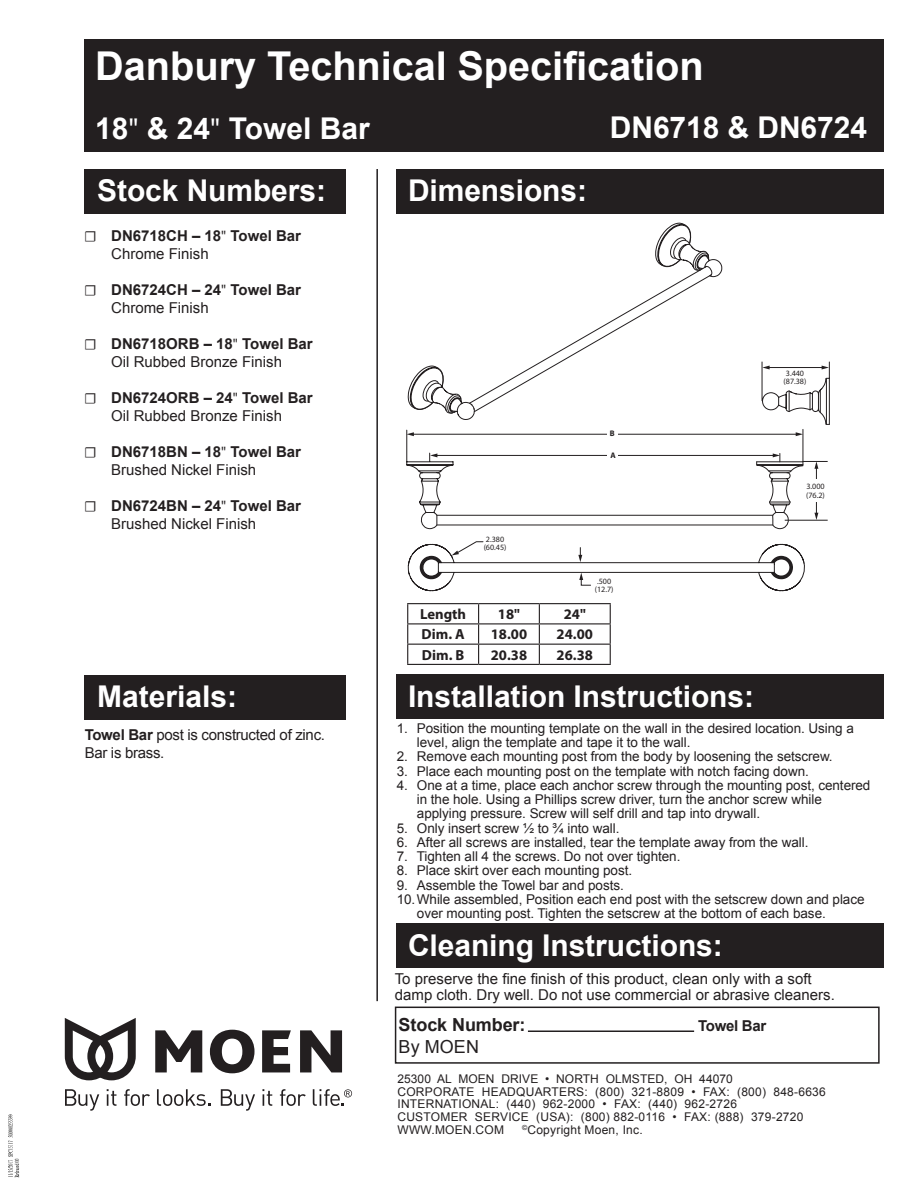
<style>
.page{position:relative;width:918px;height:1188px;background:#fff}
.page>*{position:absolute;margin:0;border:0;box-sizing:border-box;transform-origin:0 0}
.t1{font:700 39.75px "Arial";letter-spacing:-.005em;color:#fff}
.t2{font:700 30px "Arial";letter-spacing:-.005em;color:#fff}
.t3{font:700 18px "Arial";letter-spacing:-.005em;color:#231f20}
.t4{font:18px "Arial";letter-spacing:.005em;color:#231f20}
.t5{font:15px/18px "Arial";color:#231f20;text-align:center}
.t6{font:700 15px/18px "Arial";color:#231f20}
.t7{font:15px/18px "Arial";letter-spacing:-.02em;color:#231f20}
.t8{font:700 15px "Arial";letter-spacing:-.02em;color:#231f20}
.t9{font:700 14.7px "Myriad Pro";color:#231f20}
.t10{font:13.5px/14.2px "Arial";letter-spacing:-.005em;color:#231f20}
.t11{font:12px/12.8px "Arial";letter-spacing:.02em;color:#231f20}
.t12{font:8.1px/8.1px "Myriad Pro";color:#231f20}
.t13{font:700 8.1px "Myriad Pro";color:#231f20}
.s1{font-family:"Myriad Pro";font-weight:400}
.s2{font-family:"Minion Pro";font-weight:400}
.s3{font-weight:400}
.s4{font-family:"Minion Pro"}
.s5{font-weight:700}
.s6{font-family:"Myriad Pro"}
</style>
<div class="page">
<div style="left:85px;top:169px;width:261px;height:45px;background:#231f20"></div>
<div style="left:85px;top:675px;width:261px;height:45px;background:#231f20"></div>
<div style="left:397px;top:169px;width:487px;height:45px;background:#231f20"></div>
<div style="left:397px;top:675px;width:487px;height:44px;background:#231f20"></div>
<div style="left:397px;top:924px;width:487px;height:44px;background:#231f20"></div>
<div style="left:85px;top:39px;width:799px;height:113px;background:#231f20"></div>
<svg style="left:65px;top:1018px;width:71px;height:62px"></svg>
<svg style="left:155px;top:1030px;width:47px;height:42px"></svg>
<svg style="left:210px;top:1030px;width:45px;height:43px"></svg>
<svg style="left:262px;top:1030px;width:29px;height:42px"></svg>
<svg style="left:300px;top:1030px;width:42px;height:42px"></svg>
<svg style="left:65px;top:1089px;width:34px;height:22px"></svg>
<svg style="left:107px;top:1089px;width:10px;height:17px"></svg>
<svg style="left:124px;top:1089px;width:26px;height:17px"></svg>
<svg style="left:157px;top:1089px;width:53px;height:17px"></svg>
<svg style="left:221px;top:1089px;width:34px;height:22px"></svg>
<svg style="left:262px;top:1089px;width:10px;height:17px"></svg>
<svg style="left:280px;top:1089px;width:26px;height:17px"></svg>
<svg style="left:313px;top:1089px;width:39px;height:17px"></svg>
<hr style="left:376px;top:169px;width:2px;height:832px;background:#231f20">
<div style="left:395px;top:1007px;width:485px;height:57px;border:2px solid #231f20"></div>
<hr style="left:528px;top:1030px;width:166px;height:2px;background:#231f20">
<hr style="left:407px;top:603px;width:72px;height:1px;background:#231f20">
<hr style="left:479px;top:603px;width:60px;height:1px;background:#231f20">
<hr style="left:539px;top:603px;width:72px;height:1px;background:#231f20">
<hr style="left:407px;top:623px;width:72px;height:1px;background:#231f20">
<hr style="left:479px;top:623px;width:60px;height:1px;background:#231f20">
<hr style="left:539px;top:623px;width:72px;height:1px;background:#231f20">
<hr style="left:407px;top:644px;width:72px;height:1px;background:#231f20">
<svg style="left:407px;top:604px;width:1px;height:60px"></svg>
<hr style="left:479px;top:644px;width:60px;height:1px;background:#231f20">
<svg style="left:478px;top:604px;width:1px;height:60px"></svg>
<hr style="left:539px;top:644px;width:72px;height:1px;background:#231f20">
<svg style="left:539px;top:604px;width:1px;height:60px"></svg>
<svg style="left:610px;top:604px;width:1px;height:60px"></svg>
<hr style="left:407px;top:664px;width:72px;height:1px;background:#231f20">
<hr style="left:479px;top:664px;width:60px;height:1px;background:#231f20">
<hr style="left:539px;top:664px;width:72px;height:1px;background:#231f20">
<svg style="left:406px;top:223px;width:424px;height:306px"></svg>
<svg style="left:408px;top:541px;width:397px;height:50px"></svg>
<svg style="left:8px;top:1115px;width:11px;height:62px"></svg>
<h1 class="t1" style="left:95px;top:39px;width:610px">Danbury Technical Specification</h1>
<h2 class="t2" style="left:95px;top:108px;width:276px">18<span class="s1">"</span> &amp; 24<span class="s1">"</span> Towel Bar</h2>
<h2 class="t2" style="left:610px;top:108px;width:259px">DN6718 &amp; DN6724</h2>
<h2 class="t2" style="left:97px;top:171px;width:230px">Stock Numbers:</h2>
<h2 class="t2" style="left:408px;top:171px;width:181px">Dimensions:</h2>
<p class="t6" style="left:111px;top:227px;width:191px;text-indent:-27px"><span class="s2">☐</span> DN6718CH – 18<span class="s1">"</span> Towel Bar<br><span class="s3">Chrome Finish</span></p>
<p class="t6" style="left:111px;top:281px;width:191px;text-indent:-27px"><span class="s2">☐</span> DN6724CH – 24<span class="s1">"</span> Towel Bar<br><span class="s3">Chrome Finish</span></p>
<p class="t5" style="left:84px;top:335px;width:230px"><span class="s4">☐</span> <span class="s5">DN6718ORB – 18</span><span class="s6">"</span> <span class="s5">Towel Bar<br></span>Oil Rubbed Bronze Finish</p>
<p class="t5" style="left:84px;top:389px;width:230px"><span class="s4">☐</span> <span class="s5">DN6724ORB – 24</span><span class="s6">"</span> <span class="s5">Towel Bar<br></span>Oil Rubbed Bronze Finish</p>
<p class="t6" style="left:111px;top:443px;width:191px;text-indent:-27px"><span class="s2">☐</span> DN6718BN – 18<span class="s1">"</span> Towel Bar<br><span class="s3">Brushed Nickel Finish</span></p>
<p class="t6" style="left:111px;top:497px;width:191px;text-indent:-27px"><span class="s2">☐</span> DN6724BN – 24<span class="s1">"</span> Towel Bar<br><span class="s3">Brushed Nickel Finish</span></p>
<h2 class="t2" style="left:97px;top:677px;width:142px">Materials:</h2>
<p class="t7" style="left:85px;top:726px;width:242px"><span class="s5">Towel Bar</span> post is constructed of zinc.<br>Bar is brass.</p>
<p class="t13" style="left:610px;top:428px;width:6px">B</p>
<p class="t12" style="left:484px;top:535px;width:24px">2.380 (60.45)</p>
<p class="t13" style="left:610px;top:450px;width:7px">A</p>
<p class="t12" style="left:595px;top:577px;width:20px">.500 (12.7)</p>
<p class="t9" style="left:420px;top:605px;width:48px">Length</p>
<p class="t9" style="left:498px;top:605px;width:24px">18"</p>
<p class="t9" style="left:564px;top:605px;width:24px">24"</p>
<p class="t9" style="left:422px;top:625px;width:45px">Dim. A</p>
<p class="t9" style="left:491px;top:625px;width:38px">18.00</p>
<p class="t9" style="left:557px;top:625px;width:38px">24.00</p>
<p class="t9" style="left:422px;top:645px;width:44px">Dim. B</p>
<p class="t9" style="left:491px;top:645px;width:38px">20.38</p>
<p class="t9" style="left:557px;top:645px;width:38px">26.38</p>
<h2 class="t2" style="left:408px;top:676px;width:348px">Installation Instructions:</h2>
<p class="t12" style="left:784px;top:369px;width:24px">3.440 (87.38)</p>
<p class="t12" style="left:806px;top:483px;width:20px">3.000 (76.2)</p>
<p class="t10" style="left:417px;top:721px;width:438px;text-indent:-20px">1. Position the mounting template on the wall in the desired location. Using a level, align the template and tape it to the wall.</p>
<p class="t10" style="left:397px;top:750px;width:438px">2. Remove each mounting post from the body by loosening the setscrew.</p>
<p class="t10" style="left:397px;top:764px;width:414px">3. Place each mounting post on the template with notch facing down.</p>
<p class="t10" style="left:417px;top:778px;width:455px;text-indent:-20px">4. One at a time, place each anchor screw through the mounting post, centered in the hole. Using a Phillips screw driver, turn the anchor screw while applying pressure. Screw will self drill and tap into drywall.</p>
<p class="t10" style="left:397px;top:821px;width:224px">5. Only insert screw ½ to ¾ into wall.</p>
<p class="t10" style="left:397px;top:835px;width:413px">6. After all screws are installed, tear the template away from the wall.</p>
<p class="t10" style="left:397px;top:849px;width:285px">7. Tighten all 4 the screws. Do not over tighten.</p>
<p class="t10" style="left:397px;top:864px;width:237px">8. Place skirt over each mounting post.</p>
<p class="t10" style="left:397px;top:878px;width:229px">9. Assemble the Towel bar and posts.</p>
<p class="t10" style="left:397px;top:892px;width:469px">10.While assembled, Position each end post with the setscrew down and place</p>
<p class="t10" style="left:417px;top:906px;width:410px">over mounting post. Tighten the setscrew at the bottom of each base.</p>
<h2 class="t2" style="left:408px;top:925px;width:316px">Cleaning Instructions:</h2>
<p class="t5" style="left:395px;top:971px;width:442px;line-height:15.8px;text-align:left">To preserve the fine finish of this product, clean only with a soft damp cloth. Dry well. Do not use commercial or abrasive cleaners.</p>
<h3 class="t3" style="left:399px;top:1013px;width:128px">Stock Number:</h3>
<p class="t8" style="left:698px;top:1016px;width:70px">Towel Bar</p>
<h3 class="t4" style="left:399px;top:1035px;width:82px">By MOEN</h3>
<p class="t11" style="left:397px;top:1072px;width:430px">25300 AL MOEN DRIVE • NORTH OLMSTED, OH 44070<br>CORPORATE HEADQUARTERS: (800) 321-8809 • FAX: (800) 848-6636<br>INTERNATIONAL: (440) 962-2000 • FAX: (440) 962-2726<br>CUSTOMER SERVICE (USA): (800) 882-0116 • FAX: (888) 379-2720<br>WWW.MOEN.COM</p>
<p class="t11" style="left:522px;top:1123px;width:122px"><sup>©</sup>Copyright Moen, Inc.</p>
</div>
